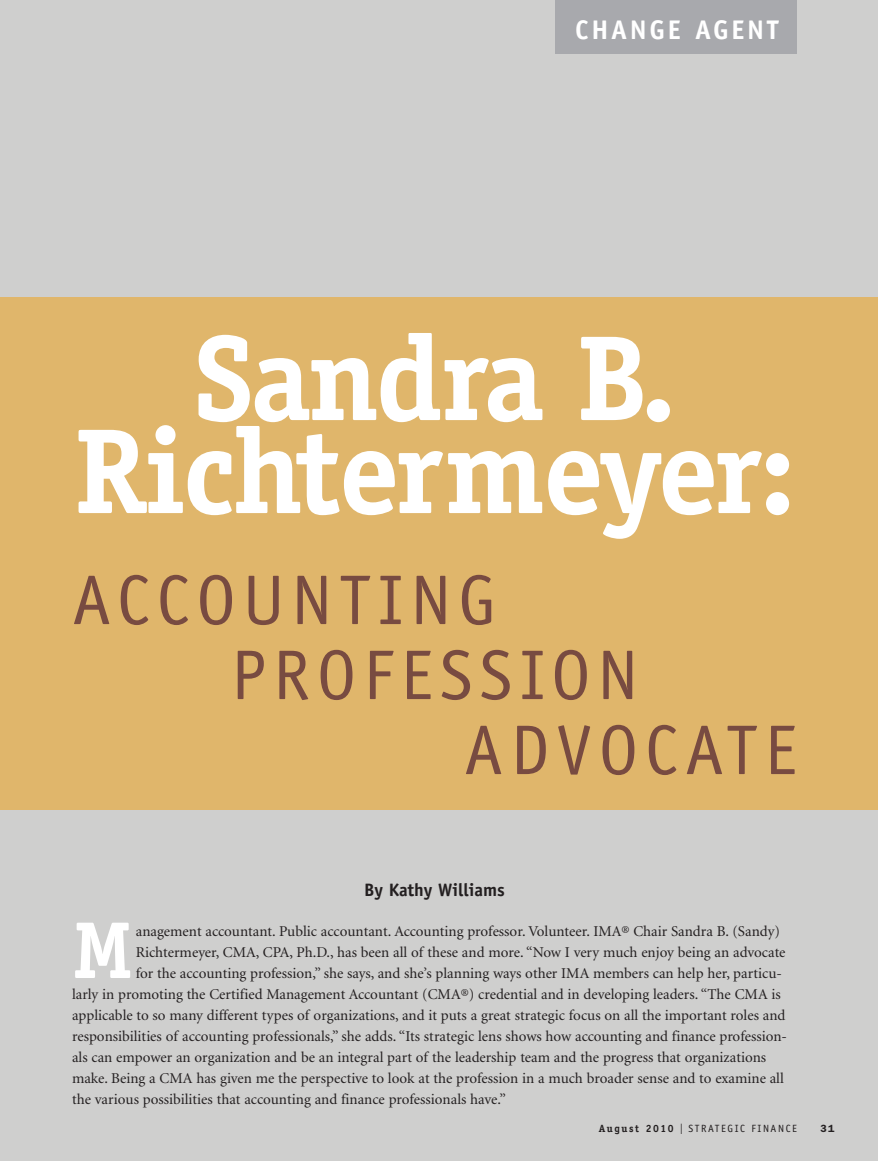
<style>
.page{position:relative;width:878px;height:1161px;background:#cfcfce}
.page>*{position:absolute;margin:0;border:0;box-sizing:border-box;transform-origin:0 0}
.t1{font:700 121.5px/93px "Officina Serif";letter-spacing:-.03em;color:#fff;text-align:center}
.t2{font:700 80.7px "Officina Serif";color:#fff}
.t3{font:70.5px "Officina Sans";letter-spacing:.1em;color:#784b41}
.t4{font:700 27px "Officina Sans";letter-spacing:.1em;color:#fff}
.t5{font:700 18px "Officina Sans";color:#231f20}
.t6{font:15px "Minion";color:#231f20}
.t7{font:10.5px "Officina Sans";letter-spacing:.15em;color:#231f20}
.t8{font:600 10.5px "Franklin Gothic";color:#231f20}
.s1{font-family:"Officina Serif";font-weight:700}
.s2{font-family:"Franklin Gothic";font-size:15px}
</style>
<div class="page">
<div style="left:555px;top:0;width:241px;height:54px;background:#a8a9ad"></div>
<div style="left:0;top:298px;width:878px;height:512px;background:#e0b66b"></div>
<h3 class="t4" style="left:575px;top:20px;width:205px">CHANGE AGENT</h3>
<h1 class="t1" style="left:74px;top:342px;width:723px">Sandra B.<br>Richtermeyer:</h1>
<h3 class="t3" style="left:72px;top:574px;width:425px">ACCOUNTING</h3>
<h3 class="t3" style="left:231px;top:649px;width:408px">PROFESSION</h3>
<h3 class="t3" style="left:464px;top:724px;width:334px">ADVOCATE</h3>
<p class="t5" style="left:364px;top:883px;width:142px">By Kathy Williams</p>
<h2 class="t2" style="left:72px;top:920px;width:63px">M</h2>
<p class="t6" style="left:136px;top:925px;width:645px">anagement accountant. Public accountant. Accounting professor. Volunteer. IMA® Chair Sandra B. (Sandy)</p>
<p class="t6" style="left:136px;top:946px;width:651px">Richtermeyer, CMA, CPA, Ph.D., has been all of these and more. “Now I very much enjoy being an advocate</p>
<p class="t6" style="left:136px;top:967px;width:647px">for the accounting profession,” she says, and she’s planning ways other IMA members can help her, particu-</p>
<p class="t6" style="left:72px;top:988px;width:710px">larly in promoting the Certified Management Accountant (CMA®) credential and in developing leaders. “The CMA is</p>
<p class="t6" style="left:72px;top:1009px;width:715px">applicable to so many different types of organizations, and it puts a great strategic focus on all the important roles and</p>
<p class="t6" style="left:72px;top:1030px;width:716px">responsibilities of accounting professionals,” she adds. “Its strategic lens shows how accounting and finance profession-</p>
<p class="t6" style="left:72px;top:1051px;width:695px">als can empower an organization and be an integral part of the leadership team and the progress that organizations</p>
<p class="t6" style="left:72px;top:1072px;width:713px">make. Being a CMA has given me the perspective to look at the profession in a much broader sense and to examine all</p>
<p class="t6" style="left:72px;top:1093px;width:435px">the various possibilities that accounting and finance professionals have.”</p>
<p class="t7" style="left:599px;top:1125px;width:199px"><span class="s1">August 2010</span> <span class="s2">I</span> STRATEGIC FINANCE</p>
<p class="t8" style="left:820px;top:1125px;width:16px">31</p>
</div>
